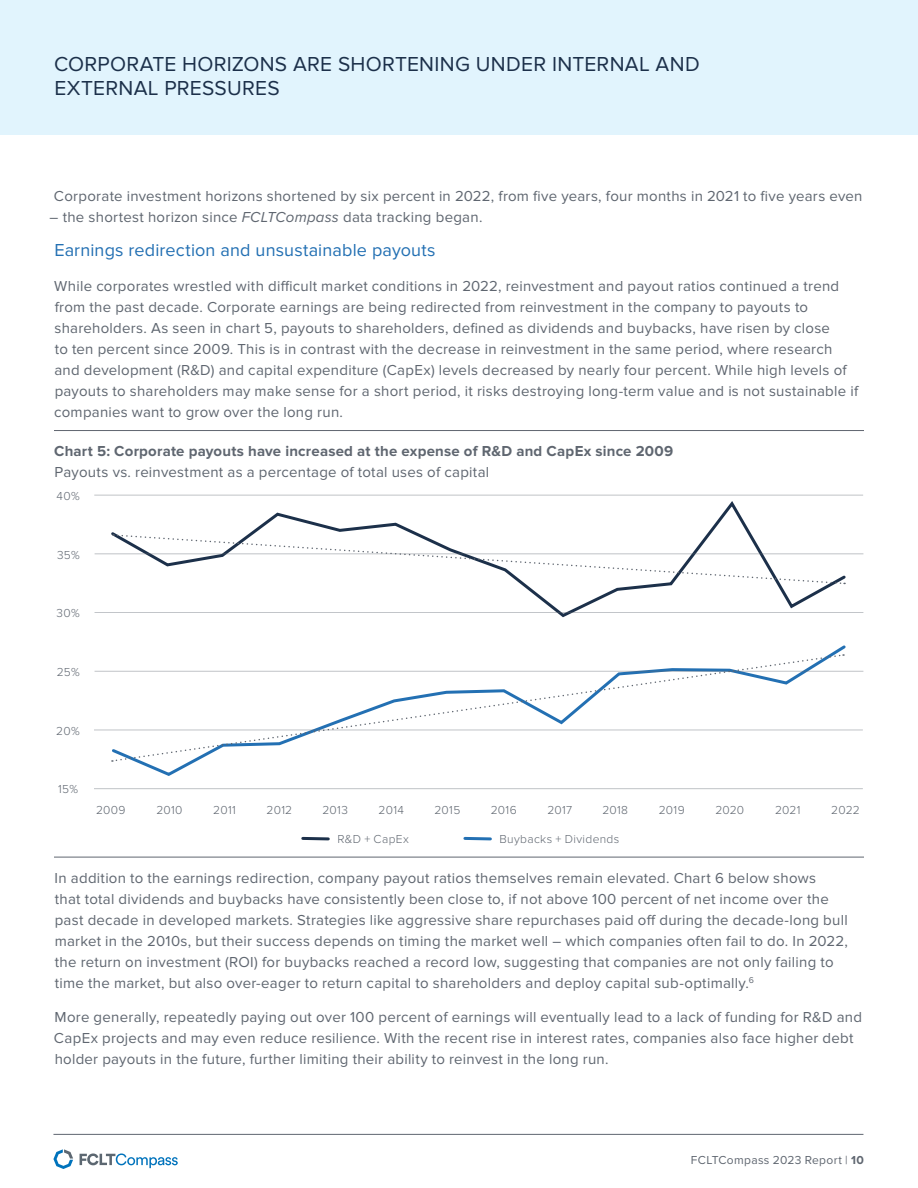
<style>
.page{position:relative;width:918px;height:1188px;background:#fff}
.page>*{position:absolute;margin:0;border:0;box-sizing:border-box;transform-origin:0 0}
.t1{font:21px/24px "Proxima Nova";letter-spacing:.015em;color:#1c304a}
.t2{font:18px "Proxima Nova";letter-spacing:.01em;color:#2370b3}
.t3{font:15px/21px "Proxima Nova";letter-spacing:.015em;color:#5f6670}
.t4{font:700 15px "Proxima Nova";letter-spacing:.015em;color:#5f6670}
.t5{font:300 12px "Proxima Nova";letter-spacing:.025em;color:#5f6670}
.t6{font:12px "Proxima Nova";letter-spacing:.025em;color:#5f6670}
.s1{font-style:italic}
.s2{font-weight:700}
</style>
<div class="page">
<hr style="left:53px;top:1134px;width:810px;height:1px;background:#5f6670">
<svg style="left:53px;top:1149px;width:20px;height:20px"></svg>
<svg style="left:80px;top:1153px;width:98px;height:15px"></svg>
<div style="left:0;top:0;width:918px;height:135px;background:#e1f4fd"></div>
<hr style="left:54px;top:430px;width:810px;height:1px;background:#5f6670">
<hr style="left:54px;top:857px;width:810px;height:1px;background:#5f6670">
<svg style="left:115px;top:654px;width:727px;height:108px"></svg>
<svg style="left:109px;top:501px;width:739px;height:117px"></svg>
<svg style="left:113px;top:534px;width:732px;height:51px"></svg>
<hr style="left:95px;top:554px;width:768px;height:1px;background:#5f6670">
<hr style="left:95px;top:612px;width:768px;height:1px;background:#5f6670">
<hr style="left:95px;top:671px;width:768px;height:1px;background:#5f6670">
<hr style="left:94px;top:730px;width:769px;height:1px;background:#5f6670">
<hr style="left:94px;top:495px;width:769px;height:1px;background:#5f6670">
<hr style="left:94px;top:788px;width:769px;height:1px;background:#5f6670">
<svg style="left:463px;top:836px;width:29px;height:5px"></svg>
<svg style="left:301px;top:836px;width:29px;height:5px"></svg>
<h1 class="t1" style="left:54px;top:52px;width:647px">CORPORATE HORIZONS ARE SHORTENING UNDER INTERNAL AND<br>EXTERNAL PRESSURES</h1>
<p class="t3" style="left:54px;top:186px;width:810px">Corporate investment horizons shortened by six percent in 2022, from five years, four months in 2021 to five years even</p>
<p class="t3" style="left:50px;top:207px;width:434px">– the shortest horizon since <span class="s1">FCLTCompass</span> data tracking began.</p>
<p class="t2" style="left:54px;top:240px;width:383px">Earnings redirection and unsustainable payouts</p>
<p class="t3" style="left:54px;top:276px;width:806px">While corporates wrestled with difficult market conditions in 2022, reinvestment and payout ratios continued a trend from the past decade. Corporate earnings are being redirected from reinvestment in the company to payouts to shareholders. As seen in chart 5, payouts to shareholders, defined as dividends and buybacks, have risen by close<br>to ten percent since 2009. This is in contrast with the decrease in reinvestment in the same period, where research and development (R&amp;D) and capital expenditure (CapEx) levels decreased by nearly four percent. While high levels of payouts to shareholders may make sense for a short period, it risks destroying long-term value and is not sustainable if companies want to grow over the long run.</p>
<p class="t4" style="left:54px;top:442px;width:621px">Chart 5: Corporate payouts have increased at the expense of R&amp;D and CapEx since 2009</p>
<p class="t3" style="left:55px;top:462px;width:436px">Payouts vs. reinvestment as a percentage of total uses of capital</p>
<p class="t5" style="left:56px;top:489px;width:25px">40%</p>
<p class="t5" style="left:57px;top:548px;width:24px">35%</p>
<p class="t5" style="left:56px;top:606px;width:25px">30%</p>
<p class="t5" style="left:57px;top:665px;width:24px">25%</p>
<p class="t5" style="left:56px;top:724px;width:25px">20%</p>
<p class="t5" style="left:58px;top:782px;width:21px">15%</p>
<p class="t5" style="left:96px;top:803px;width:31px">2009</p>
<p class="t5" style="left:156px;top:803px;width:28px">2010</p>
<p class="t5" style="left:213px;top:803px;width:24px">2011</p>
<p class="t5" style="left:267px;top:803px;width:27px">2012</p>
<p class="t5" style="left:323px;top:803px;width:27px">2013</p>
<p class="t5" style="left:379px;top:803px;width:27px">2014</p>
<p class="t5" style="left:435px;top:803px;width:27px">2015</p>
<p class="t5" style="left:491px;top:803px;width:27px">2016</p>
<p class="t5" style="left:547px;top:803px;width:26px">2017</p>
<p class="t5" style="left:602px;top:803px;width:27px">2018</p>
<p class="t5" style="left:659px;top:803px;width:27px">2019</p>
<p class="t5" style="left:715px;top:803px;width:30px">2020</p>
<p class="t5" style="left:775px;top:803px;width:27px">2021</p>
<p class="t5" style="left:831px;top:803px;width:30px">2022</p>
<p class="t5" style="left:337px;top:833px;width:73px">R&amp;D + CapEx</p>
<p class="t5" style="left:499px;top:833px;width:121px">Buybacks + Dividends</p>
<p class="t3" style="left:55px;top:867px;width:795px">In addition to the earnings redirection, company payout ratios themselves remain elevated. Chart 6 below shows<br>that total dividends and buybacks have consistently been close to, if not above 100 percent of net income over the past decade in developed markets. Strategies like aggressive share repurchases paid off during the decade-long bull market in the 2010s, but their success depends on timing the market well – which companies often fail to do. In 2022, the return on investment (ROI) for buybacks reached a record low, suggesting that companies are not only failing to time the market, but also over-eager to return capital to shareholders and deploy capital sub-optimally.<sup>6</sup></p>
<p class="t3" style="left:54px;top:1007px;width:810px">More generally, repeatedly paying out over 100 percent of earnings will eventually lead to a lack of funding for R&amp;D and<br>CapEx projects and may even reduce resilience. With the recent rise in interest rates, companies also face higher debt holder payouts in the future, further limiting their ability to reinvest in the long run.</p>
<p class="t6" style="left:691px;top:1153px;width:174px">FCLTCompass 2023 Report | <span class="s2">10</span></p>
</div>
